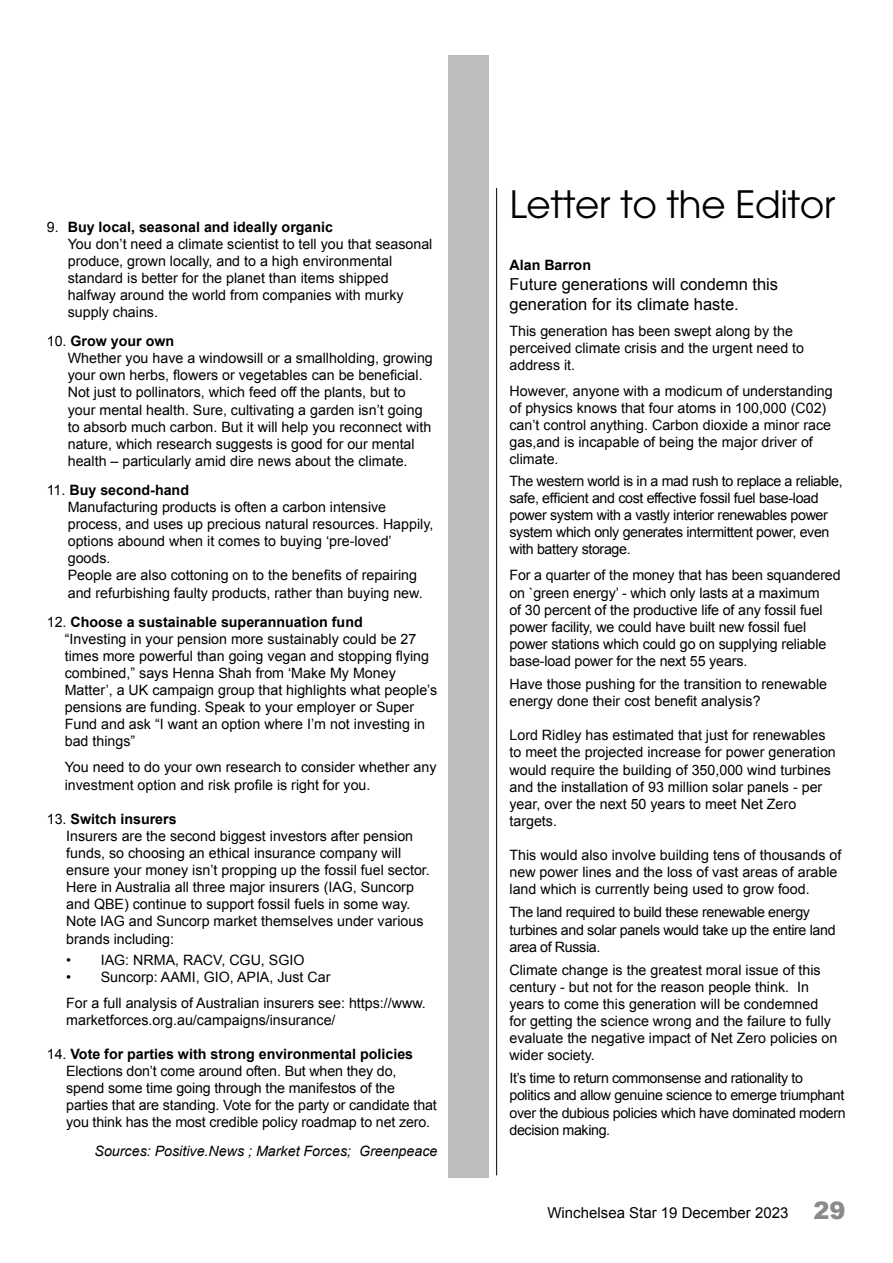
<style>
.page{position:relative;width:893px;height:1263px;background:#fff}
.page>*{position:absolute;margin:0;border:0;box-sizing:border-box;transform-origin:0 0}
.t1{font:37.5px "ITC Avant Garde Pro";letter-spacing:-.01em;color:#000}
.t2{font:16.5px/19.8px "Arial";color:#000}
.t3{font:15px "Arial";color:#000}
.t4{font:14.25px/17.1px "Arial";color:#000}
.t5{font:14.25px/17.1px "Arial";letter-spacing:-.025em;color:#000}
.t6{font:italic 14.25px "Arial";color:#000}
.t7{font:700 14.25px "Arial";color:#000}
.s1{font-weight:700}
.s2{font-weight:900;font-size:24px;color:#8a8a8a}
</style>
<div class="page">
<div style="left:448px;top:55px;width:41px;height:1123px;background:#bdbdbd"></div>
<hr style="left:496px;top:188px;width:1px;height:987px;background:#000">
<p class="t4" style="left:68px;top:218px;width:366px;text-indent:-21px">9. <span class="s1">Buy local, seasonal and ideally organic<br></span>You don’t need a climate scientist to tell you that seasonal produce, grown locally, and to a high environmental standard is better for the planet than items shipped halfway around the world from companies with murky supply chains.</p>
<p class="t4" style="left:68px;top:333px;width:367px;text-indent:-21px">10. <span class="s1">Grow your own<br></span>Whether you have a windowsill or a smallholding, growing your own herbs, flowers or vegetables can be beneficial.<br>Not just to pollinators, which feed off the plants, but to your mental health. Sure, cultivating a garden isn’t going to absorb much carbon. But it will help you reconnect with nature, which research suggests is good for our mental health – particularly amid dire news about the climate.</p>
<p class="t4" style="left:68px;top:481px;width:367px;text-indent:-21px">11. <span class="s1">Buy second-hand<br></span>Manufacturing products is often a carbon intensive process, and uses up precious natural resources. Happily, options abound when it comes to buying ‘pre-loved’ goods.<br>People are also cottoning on to the benefits of repairing and refurbishing faulty products, rather than buying new.</p>
<p class="t4" style="left:65px;top:613px;width:374px;text-indent:-18px">12. <span class="s1">Choose a sustainable superannuation fund<br></span>“Investing in your pension more sustainably could be 27 times more powerful than going vegan and stopping flying combined,” says Henna Shah from ‘Make My Money Matter’, a UK campaign group that highlights what people’s pensions are funding. Speak to your employer or Super Fund and ask “I want an option where I’m not investing in bad things”</p>
<p class="t4" style="left:65px;top:759px;width:373px">You need to do your own research to consider whether any investment option and risk profile is right for you.</p>
<p class="t4" style="left:66px;top:810px;width:365px;text-indent:-19px">13. <span class="s1">Switch insurers<br></span>Insurers are the second biggest investors after pension funds, so choosing an ethical insurance company will ensure your money isn’t propping up the fossil fuel sector.<br>Here in Australia all three major insurers (IAG, Suncorp and QBE) continue to support fossil fuels in some way.<br>Note IAG and Suncorp market themselves under various brands including:</p>
<p class="t4" style="left:66px;top:951px;width:240px">• IAG: NRMA, RACV, CGU, SGIO</p>
<p class="t4" style="left:66px;top:964px;width:361px;line-height:26.1px">• Suncorp: AAMI, GIO, APIA, Just Car<br>For a full analysis of Australian insurers see: https://www.</p>
<p class="t4" style="left:66px;top:1011px;width:271px">marketforces.org.au/campaigns/insurance/</p>
<p class="t4" style="left:66px;top:1046px;width:372px;text-indent:-19px">14. <span class="s1">Vote for parties with strong environmental policies </span>Elections don’t come around often. But when they do, spend some time going through the manifestos of the parties that are standing. Vote for the party or candidate that you think has the most credible policy roadmap to net zero.</p>
<p class="t6" style="left:95px;top:1142px;width:344px">Sources: Positive.News ; Market Forces; Greenpeace</p>
<h1 class="t1" style="left:509px;top:181px;width:327px">Letter to the Editor</h1>
<p class="t7" style="left:509px;top:255px;width:83px">Alan Barron</p>
<p class="t2" style="left:509px;top:274px;width:270px">Future generations will condemn this generation for its climate haste.</p>
<p class="t4" style="left:509px;top:322px;width:296px">This generation has been swept along by the perceived climate crisis and the urgent need to address it.</p>
<p class="t4" style="left:509px;top:382px;width:325px">However, anyone with a modicum of understanding of physics knows that four atoms in 100,000 (C02) can’t control anything. Carbon dioxide a minor race gas,and is incapable of being the major driver of climate.</p>
<p class="t5" style="left:509px;top:472px;width:335px">The western world is in a mad rush to replace a reliable, safe, efficient and cost effective fossil fuel base-load power system with a vastly interior renewables power system which only generates intermittent power, even with battery storage.</p>
<p class="t4" style="left:509px;top:567px;width:333px">For a quarter of the money that has been squandered on `green energy’ - which only lasts at a maximum<br>of 30 percent of the productive life of any fossil fuel power facility, we could have built new fossil fuel power stations which could go on supplying reliable base-load power for the next 55 years.</p>
<p class="t4" style="left:509px;top:676px;width:319px">Have those pushing for the transition to renewable energy done their cost benefit analysis?</p>
<p class="t4" style="left:509px;top:727px;width:328px">Lord Ridley has estimated that just for renewables to meet the projected increase for power generation would require the building of 350,000 wind turbines and the installation of 93 million solar panels - per year, over the next 50 years to meet Net Zero targets.</p>
<p class="t4" style="left:509px;top:847px;width:333px">This would also involve building tens of thousands of new power lines and the loss of vast areas of arable land which is currently being used to grow food.</p>
<p class="t5" style="left:509px;top:904px;width:328px">The land required to build these renewable energy turbines and solar panels would take up the entire land area of Russia.</p>
<p class="t4" style="left:509px;top:961px;width:329px">Climate change is the greatest moral issue of this century - but not for the reason people think. In years to come this generation will be condemned for getting the science wrong and the failure to fully evaluate the negative impact of Net Zero policies on wider society.</p>
<p class="t5" style="left:509px;top:1070px;width:338px">It’s time to return commonsense and rationality to politics and allow genuine science to emerge triumphant over the dubious policies which have dominated modern decision making.</p>
<p class="t3" style="left:547px;top:1203px;width:299px">Winchelsea Star 19 December 2023 <span class="s2">29</span></p>
</div>
